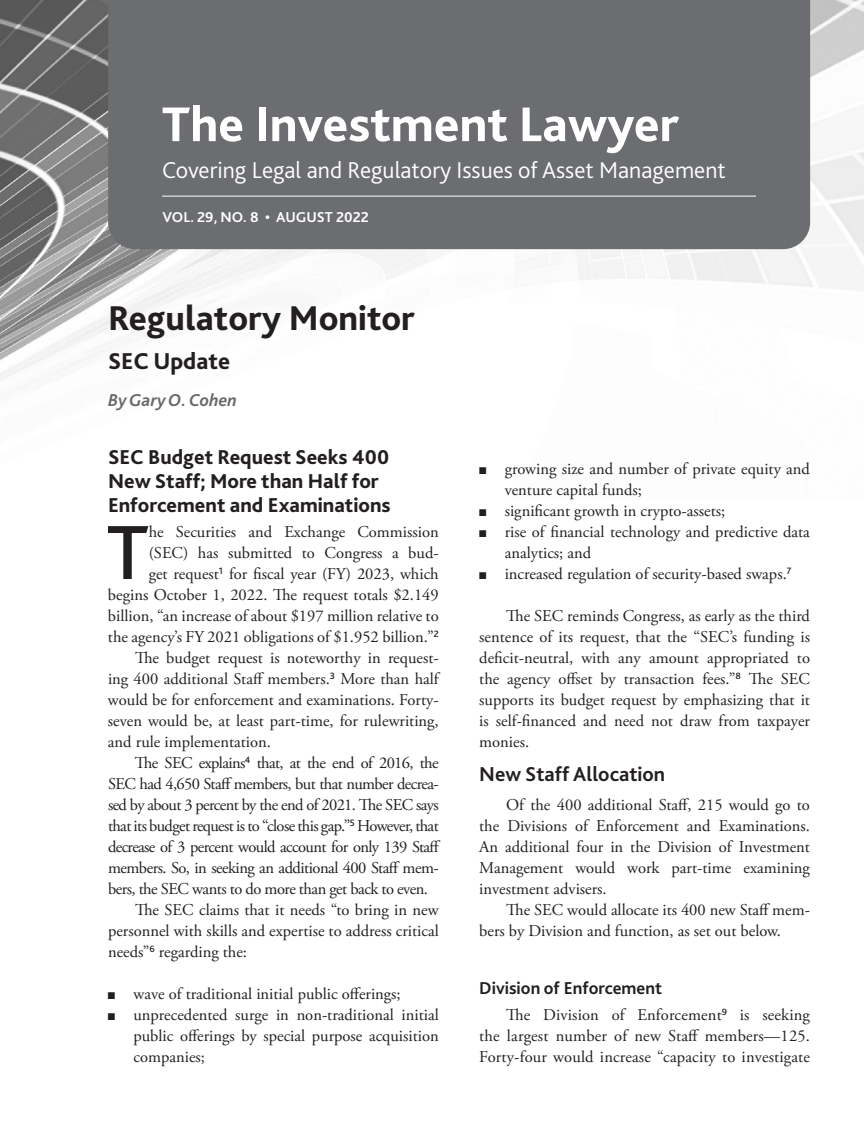
<style>
.page{position:relative;width:864px;height:1134px;background:#fff}
.page>*{position:absolute;margin:0;border:0;box-sizing:border-box;transform-origin:0 0}
.t1{font:500 80.25px "Bliss 2";color:#231f20}
.t2{font:800 51px "Bliss 2";color:#fff}
.t3{font:800 36px "Bliss 2";color:#231f20}
.t4{font:300 24px "Bliss 2";color:#fff}
.t5{font:800 24px "Bliss 2";color:#231f20}
.t6{font:800 21px/24px "Bliss 2";color:#231f20}
.t7{font:700 21px "Bliss 2";color:#231f20}
.t8{font:700 18px "Bliss 2";color:#231f20}
.t9{font:italic 700 18px "Bliss 2";color:#69696c}
.t10{font:16.5px/21px "Adobe Garamond Pro";color:#231f20;text-align:justify}
.t11{font:16.5px "Adobe Garamond Pro";letter-spacing:-.04em;color:#231f20}
.t12{font:16.5px "Adobe Garamond Pro";letter-spacing:-.03em;color:#231f20}
.t13{font:700 15px "Bliss 2";color:#fff}
</style>
<div class="page">
<img style="left:0;top:0;width:864px;height:381px">
<div style="left:108px;top:0;width:702px;height:249px;background:#6c6d70"></div>
<hr style="left:162px;top:196px;width:594px;height:1px;background:#fff">
<h2 class="t2" style="left:162px;top:93px;width:518px">The Investment Lawyer</h2>
<h3 class="t4" style="left:162px;top:155px;width:565px">Covering Legal and Regulatory Issues of Asset Management</h3>
<p class="t13" style="left:162px;top:208px;width:208px">VOL. 29, NO. 8 • AUGUST 2022</p>
<h3 class="t3" style="left:108px;top:295px;width:308px">Regulatory Monitor</h3>
<h3 class="t5" style="left:108px;top:346px;width:124px">SEC Update</h3>
<p class="t9" style="left:108px;top:389px;width:131px">By Gary O. Cohen</p>
<p class="t6" style="left:108px;top:445px;width:284px">SEC Budget Request Seeks 400<br>New Staff; More than Half for<br>Enforcement and Examinations</p>
<h1 class="t1" style="left:107px;top:503px;width:43px">T</h1>
<p class="t10" style="left:149px;top:522px;width:292px">he Securities and Exchange Commission</p>
<p class="t10" style="left:149px;top:543px;width:292px">(SEC) has submitted to Congress a bud-</p>
<p class="t10" style="left:149px;top:564px;width:292px">get request<sup>1</sup> for fiscal year (FY) 2023, which</p>
<p class="t10" style="left:108px;top:585px;width:332px">begins October 1, 2022. The request totals $2.149</p>
<p class="t10" style="left:108px;top:606px;width:332px">billion, “an increase of about $197 million relative to</p>
<p class="t10" style="left:108px;top:627px;width:332px">the agency’s FY 2021 obligations of $1.952 billion.”<sup>2</sup></p>
<p class="t10" style="left:135px;top:648px;width:305px">The budget request is noteworthy in request-</p>
<p class="t10" style="left:108px;top:669px;width:332px">ing 400 additional Staff members.<sup>3</sup> More than half</p>
<p class="t10" style="left:108px;top:690px;width:332px">would be for enforcement and examinations. Forty-</p>
<p class="t10" style="left:108px;top:711px;width:332px">seven would be, at least part-time, for rulewriting,</p>
<p class="t10" style="left:108px;top:732px;width:164px">and rule implementation.</p>
<p class="t11" style="left:135px;top:753px;width:305px">The SEC explains<sup>4</sup> that, at the end of 2016, the</p>
<p class="t11" style="left:108px;top:774px;width:331px">SEC had 4,650 Staff members, but that number decrea-</p>
<p class="t11" style="left:108px;top:795px;width:332px">sed by about 3 percent by the end of 2021. The SEC says</p>
<p class="t11" style="left:108px;top:816px;width:332px">that its budget request is to “close this gap.”<sup>5</sup> However, that</p>
<p class="t11" style="left:108px;top:837px;width:334px">decrease of 3 percent would account for only 139 Staff</p>
<p class="t12" style="left:108px;top:858px;width:332px">members. So, in seeking an additional 400 Staff mem-</p>
<p class="t12" style="left:108px;top:879px;width:322px">bers, the SEC wants to do more than get back to even.</p>
<p class="t10" style="left:135px;top:900px;width:305px">The SEC claims that it needs “to bring in new</p>
<p class="t10" style="left:108px;top:921px;width:332px">personnel with skills and expertise to address critical</p>
<p class="t10" style="left:108px;top:942px;width:141px">needs”<sup>6</sup> regarding the:</p>
<p class="t10" style="left:108px;top:984px;width:294px">■ wave of traditional initial public offerings;</p>
<p class="t10" style="left:134px;top:1005px;width:307px;text-indent:-26px">■ unprecedented surge in non-traditional initial public offerings by special purpose acquisition companies;</p>
<p class="t10" style="left:505px;top:459px;width:307px;text-indent:-26px">■ growing size and number of private equity and venture capital funds;</p>
<p class="t10" style="left:479px;top:501px;width:247px">■ significant growth in crypto-assets;</p>
<p class="t10" style="left:505px;top:522px;width:307px;text-indent:-26px">■ rise of financial technology and predictive data analytics; and</p>
<p class="t10" style="left:479px;top:564px;width:314px">■ increased regulation of security-based swaps.<sup>7</sup></p>
<p class="t10" style="left:479px;top:606px;width:332px;text-indent:27px">The SEC reminds Congress, as early as the third sentence of its request, that the “SEC’s funding is deficit-neutral, with any amount appropriated to the agency offset by transaction fees.”<sup>8</sup> The SEC supports its budget request by emphasizing that it is self-financed and need not draw from taxpayer monies.</p>
<p class="t7" style="left:479px;top:761px;width:187px">New Staff Allocation</p>
<p class="t10" style="left:479px;top:795px;width:332px;text-indent:27px">Of the 400 additional Staff, 215 would go to the Divisions of Enforcement and Examinations.<br>An additional four in the Division of Investment Management would work part-time examining investment advisers.</p>
<p class="t10" style="left:479px;top:900px;width:332px;text-indent:27px">The SEC would allocate its 400 new Staff mem&shy;bers by Division and function, as set out below.</p>
<p class="t8" style="left:479px;top:977px;width:184px">Division of Enforcement</p>
<p class="t10" style="left:479px;top:1005px;width:332px;text-indent:27px">The Division of Enforcement<sup>9</sup> is seeking the largest number of new Staff members—125.<br>Forty-four would increase “capacity to investigate</p>
</div>
